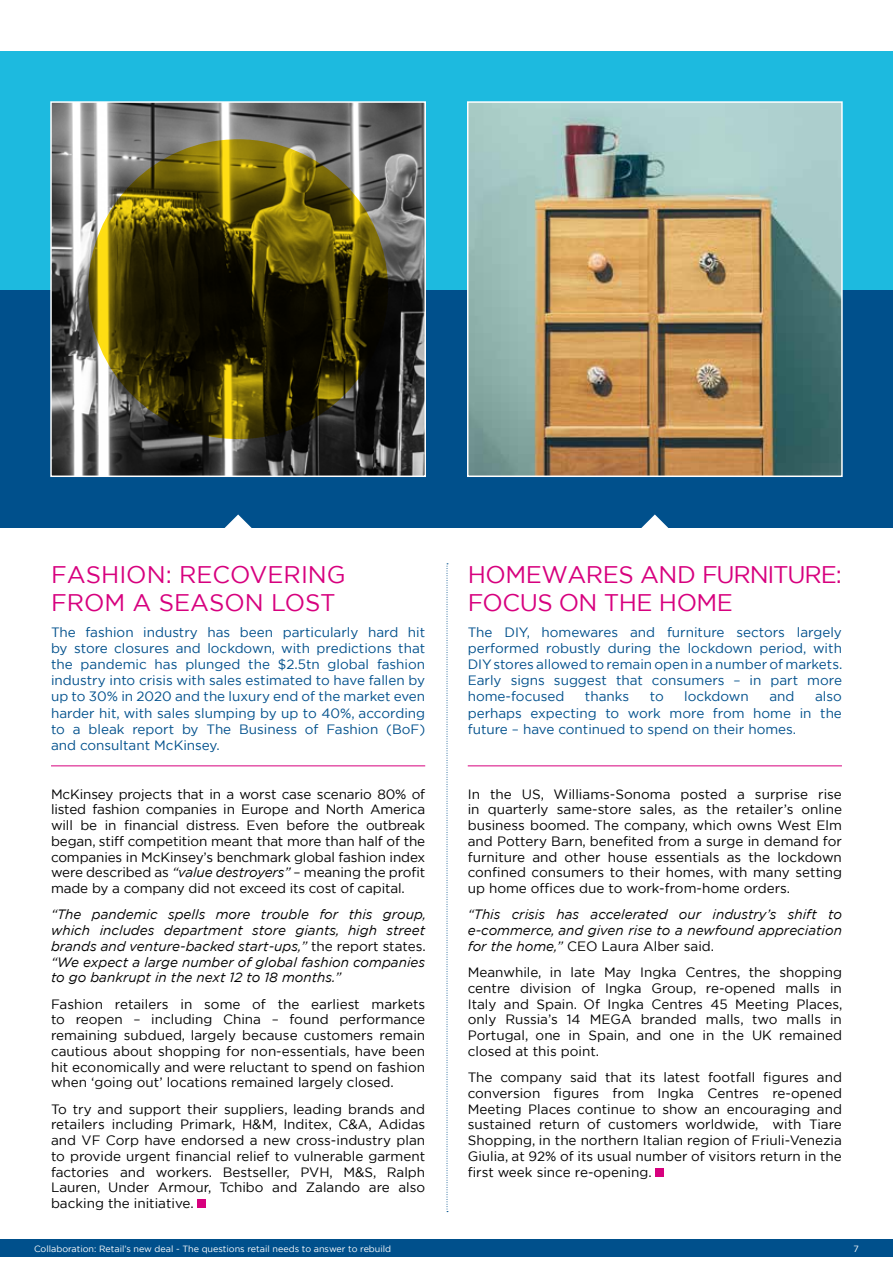
<style>
.page{position:relative;width:893px;height:1263px;background:#fff}
.page>*{position:absolute;margin:0;border:0;box-sizing:border-box;transform-origin:0 0}
.t1{font:24px/28.8px "Gotham";letter-spacing:-.02em;color:#d7007e}
.t2{font:24px/28.8px "Gotham";color:#d7007e}
.t3{font:13.5px/15.8px "Gotham";color:#000;text-align:justify}
.t4{font:13.5px/16.2px "Gotham";color:#00508c;text-align:justify}
.t5{font:italic 13.5px/15.8px "Gotham";color:#000;text-align:justify}
.t6{font:9px "Gotham";color:#fff}
.s1{font-style:italic}
.s2{font-style:normal}
</style>
<div class="page">
<div style="left:0;top:1239px;width:893px;height:17px;background:#00508c"></div>
<div style="left:0;top:154px;width:893px;height:373px;background:#00508c"></div>
<div style="left:0;top:51px;width:893px;height:238px;background:#1dbadf"></div>
<div style="left:197px;top:1199px;width:8px;height:9px;background:#d7007e"></div>
<div style="left:655px;top:1168px;width:8px;height:8px;background:#d7007e"></div>
<hr style="left:51px;top:765px;width:374px;height:1px;background:#d7007e">
<hr style="left:468px;top:765px;width:374px;height:1px;background:#d7007e">
<svg style="left:447px;top:563px;width:1px;height:649px"></svg>
<img style="left:53px;top:104px;width:370px;height:370px">
<div style="left:50px;top:101px;width:376px;height:376px;border:2px solid #fff"></div>
<img style="left:470px;top:104px;width:370px;height:370px">
<div style="left:467px;top:101px;width:376px;height:376px;border:2px solid #fff"></div>
<svg style="left:223px;top:514px;width:30px;height:14px"></svg>
<svg style="left:640px;top:514px;width:30px;height:14px"></svg>
<svg style="left:88px;top:139px;width:300px;height:300px"></svg>
<h1 class="t2" style="left:51px;top:559px;width:296px">FASHION: RECOVERING<br>FROM A SEASON LOST</h1>
<h1 class="t1" style="left:468px;top:559px;width:376px">HOMEWARES AND FURNITURE:<br>FOCUS ON THE HOME</h1>
<p class="t4" style="left:51px;top:623px;width:376px">The fashion industry has been particularly hard hit by store closures and lockdown, with predictions that the pandemic has plunged the $2.5tn global fashion industry into crisis with sales estimated to have fallen by up to 30% in 2020 and the luxury end of the market even harder hit, with sales slumping by up to 40%, according to a bleak report by The Business of Fashion (BoF) and consultant McKinsey.</p>
<p class="t4" style="left:468px;top:623px;width:376px">The DIY, homewares and furniture sectors largely performed robustly during the lockdown period, with DIY stores allowed to remain open in a number of markets.<br>Early signs suggest that consumers – in part more home-focused</p>
<p class="t4" style="left:468px;top:688px;width:376px;text-indent:347px">also perhaps expecting to work more from home in the future – have continued to spend on their homes.</p>
<p class="t4" style="left:585px;top:688px;width:46px">thanks</p>
<p class="t4" style="left:650px;top:688px;width:15px">to</p>
<p class="t4" style="left:684px;top:688px;width:66px">lockdown</p>
<p class="t4" style="left:769px;top:688px;width:27px">and</p>
<p class="t3" style="left:51px;top:786px;width:376px">McKinsey projects that in a worst case scenario 80% of listed fashion companies in Europe and North America will be in financial distress. Even before the outbreak began, stiff competition meant that more than half of the companies in McKinsey’s benchmark global fashion index were described as <span class="s1">“value destroyers”</span> – meaning the profit made by a company did not exceed its cost of capital.</p>
<p class="t5" style="left:51px;top:906px;width:377px">“The pandemic spells more trouble for this group, which includes department store giants, high street brands and venture-backed start-ups,” <span class="s2">the report states. </span>“We expect a large number of global fashion companies to go bankrupt in the next 12 to 18 months.”</p>
<p class="t3" style="left:51px;top:996px;width:376px">Fashion retailers in some of the earliest markets to reopen – including China – found performance remaining subdued, largely because customers remain cautious about shopping for non-essentials, have been hit economically and were reluctant to spend on fashion when ‘going out’ locations remained largely closed.</p>
<p class="t3" style="left:51px;top:1101px;width:376px">To try and support their suppliers, leading brands and retailers including Primark, H&amp;M, Inditex, C&amp;A, Adidas and VF Corp have endorsed a new cross-industry plan to provide urgent financial relief to vulnerable garment factories and workers. Bestseller, PVH, M&amp;S, Ralph Lauren, Under Armour, Tchibo and Zalando are also backing the initiative.</p>
<p class="t3" style="left:468px;top:786px;width:376px">In the US, Williams-Sonoma posted a surprise rise in quarterly same-store sales, as the retailer’s online business boomed. The company, which owns West Elm and Pottery Barn, benefited from a surge in demand for furniture and other house essentials as the lockdown confined consumers to their homes, with many setting up home offices due to work-from-home orders.</p>
<p class="t5" style="left:468px;top:906px;width:376px">“This crisis has accelerated our industry’s shift to e-commerce, and given rise to a newfound appreciation for the home,” <span class="s2">CEO Laura Alber said.</span></p>
<p class="t3" style="left:468px;top:964px;width:376px">Meanwhile, in late May Ingka Centres, the shopping centre division of Ingka Group, re-opened malls in Italy and Spain. Of Ingka Centres 45 Meeting Places, only Russia’s 14 MEGA branded malls, two malls in Portugal, one in Spain, and one in the UK remained closed at this point.</p>
<p class="t3" style="left:468px;top:1069px;width:376px">The company said that its latest footfall figures and conversion figures from Ingka Centres re-opened Meeting Places continue to show an encouraging and sustained return of customers worldwide, with Tiare Shopping, in the northern Italian region of Friuli-Venezia Giulia, at 92% of its usual number of visitors return in the first week since re-opening.</p>
<p class="t6" style="left:34px;top:1243px;width:359px">Collaboration: Retail’s new deal - The questions retail needs to answer to rebuild</p>
<p class="t6" style="left:854px;top:1243px;width:7px">7</p>
</div>
